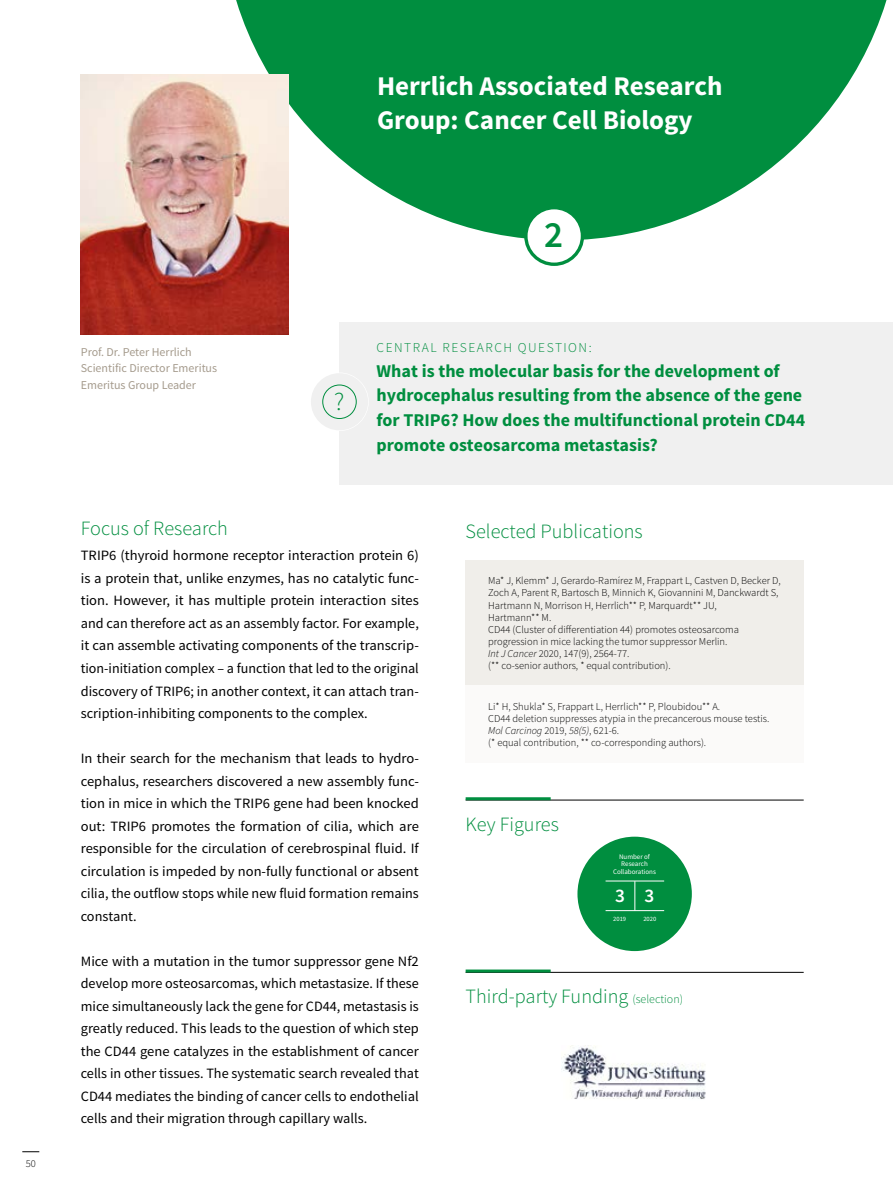
<style>
.page{position:relative;width:893px;height:1191px;background:#fff}
.page>*{position:absolute;margin:0;border:0;box-sizing:border-box;transform-origin:0 0}
.t1{font:600 37.05px "Source Sans Pro";color:#008e3f}
.t2{font:700 27px/34.5px "Source Sans Pro";color:#fff}
.t3{font:300 25.5px "Source Sans Pro";color:#008e3f}
.t4{font:300 20.25px "Source Sans Pro";color:#008e3f}
.t5{font:600 19.2px "Source Sans Pro";color:#fff}
.t6{font:700 18px/24.8px "Source Sans Pro";color:#008e3f}
.t7{font:14.25px/22.5px "Source Sans Pro";color:#000;text-align:justify}
.t8{font:300 13.5px "Source Sans Pro";letter-spacing:.11em;color:#008e3f}
.t9{font:12px/16.5px "Source Sans Pro";color:#a59b8d}
.t10{font:300 10.5px/12px "Source Sans Pro";color:#000}
.t11{font:6.9px/7.2px "Source Sans Pro";color:#fff;text-align:center}
.t12{font:6.45px "Source Sans Pro";color:#fff}
.s1{font-style:italic}
.s2{font-size:12px}
</style>
<div class="page">
<svg style="left:22px;top:1151px;width:17px;height:1px"></svg>
<div style="left:339px;top:322px;width:554px;height:162px;background:#f0f0f0"></div>
<div style="left:310px;top:372px;width:59px;height:59px;border:2px solid #fff;border-radius:50%"></div>
<div style="left:311px;top:373px;width:57px;height:57px;background:#f0f0f0;border-radius:50%"></div>
<div style="left:322px;top:384px;width:35px;height:35px;border:1px solid #008e3f;border-radius:50%"></div>
<svg style="left:236px;top:0;width:651px;height:240px;fill:#008e3f"></svg>
<div style="left:526px;top:208px;width:56px;height:56px;background:#fff;border-radius:50%"></div>
<div style="left:524px;top:206px;width:60px;height:60px;border:3px solid #008e3f;border-radius:50%"></div>
<img style="left:81px;top:74px;width:207px;height:260px">
<img style="left:561px;top:1045px;width:145px;height:54px">
<div style="left:466px;top:559px;width:338px;height:126px;background:#f0eeea"></div>
<div style="left:466px;top:685px;width:338px;height:78px;background:#fbfaf9"></div>
<hr style="left:466px;top:800px;width:338px;height:1px;background:#000">
<hr style="left:466px;top:972px;width:338px;height:1px;background:#000">
<hr style="left:466px;top:797px;width:85px;height:3px;background:#008e3f">
<hr style="left:466px;top:969px;width:85px;height:3px;background:#008e3f">
<div style="left:577px;top:836px;width:115px;height:115px;background:#008e3f;border-radius:50%"></div>
<svg style="left:635px;top:881px;width:1px;height:29px"></svg>
<hr style="left:606px;top:910px;width:58px;height:1px;background:#fff">
<hr style="left:606px;top:880px;width:58px;height:1px;background:#fff">
<p class="t10" style="left:26px;top:1157px;width:12px">50</p>
<h2 class="t2" style="left:377px;top:69px;width:347px">Herrlich Associated Research<br>Group: Cancer Cell Biology</h2>
<p class="t9" style="left:81px;top:344px;width:138px">Prof. Dr. Peter Herrlich<br>Scientific Director Emeritus<br>Emeritus Group Leader</p>
<h1 class="t1" style="left:544px;top:211px;width:21px">2</h1>
<h3 class="t3" style="left:334px;top:386px;width:12px">?</h3>
<p class="t8" style="left:377px;top:339px;width:217px">CENTRAL RESEARCH QUESTION:</p>
<p class="t6" style="left:377px;top:359px;width:430px">What is the molecular basis for the development of hydrocephalus resulting from the absence of the gene for TRIP6? How does the multifunctional protein CD44 promote osteosarcoma metastasis?</p>
<h3 class="t4" style="left:81px;top:516px;width:149px">Focus of Research</h3>
<p class="t7" style="left:81px;top:545px;width:340px">TRIP6 (thyroid hormone receptor interaction protein 6) is a protein that, unlike enzymes, has no catalytic func&shy;tion. However, it has multiple protein interaction sites and can therefore act as an assembly factor. For example, it can assemble activating components of the transcrip&shy;tion-initiation complex – a function that led to the original discovery of TRIP6; in another context, it can attach tran&shy;scription-inhibiting components to the complex.</p>
<p class="t7" style="left:81px;top:747px;width:340px">In their search for the mechanism that leads to hydro&shy;cephalus, researchers discovered a new assembly func&shy;tion in mice in which the TRIP6 gene had been knocked out: TRIP6 promotes the formation of cilia, which are responsible for the circulation of cerebrospinal fluid. If circulation is impeded by non-fully functional or absent cilia, the outflow stops while new fluid formation remains constant.</p>
<p class="t7" style="left:81px;top:950px;width:340px">Mice with a mutation in the tumor suppressor gene Nf2 develop more osteosarcomas, which metastasize. If these mice simultaneously lack the gene for CD44, metastasis is greatly reduced. This leads to the question of which step the CD44 gene catalyzes in the establishment of cancer cells in other tissues. The systematic search revealed that CD44 mediates the binding of cancer cells to endothelial cells and their migration through capillary walls.</p>
<h3 class="t4" style="left:466px;top:519px;width:179px">Selected Publications</h3>
<p class="t10" style="left:488px;top:575px;width:294px">Ma* J, Klemm* J, Gerardo-Ramírez M, Frappart L, Castven D, Becker D, Zoch A, Parent R, Bartosch B, Minnich K, Giovannini M, Danckwardt S, Hartmann N, Morrison H, Herrlich** P, Marquardt** JU,<br>Hartmann** M.<br>CD44 (Cluster of differentiation 44) promotes osteosarcoma progression in mice lacking the tumor suppressor Merlin.<br><span class="s1">Int J Cancer</span> 2020, 147(9), 2564-77.<br>(** co-senior authors, * equal contribution).</p>
<p class="t10" style="left:488px;top:701px;width:283px">Li* H, Shukla* S, Frappart L, Herrlich** P, Ploubidou** A.<br>CD44 deletion suppresses atypia in the precancerous mouse testis.<br><span class="s1">Mol Carcinog</span> 2019, <span class="s1">58(5)</span>, 621-6.<br>(* equal contribution, ** co-corresponding authors).</p>
<h3 class="t4" style="left:466px;top:812px;width:95px">Key Figures</h3>
<p class="t11" style="left:613px;top:853px;width:44px">Number of<br>Research<br>Collaborations</p>
<h3 class="t5" style="left:615px;top:883px;width:41px">3 3</h3>
<p class="t12" style="left:613px;top:915px;width:14px">2019</p>
<p class="t12" style="left:643px;top:915px;width:14px">2020</p>
<h3 class="t4" style="left:466px;top:984px;width:219px">Third-party Funding <span class="s2">(selection)</span></h3>
</div>
